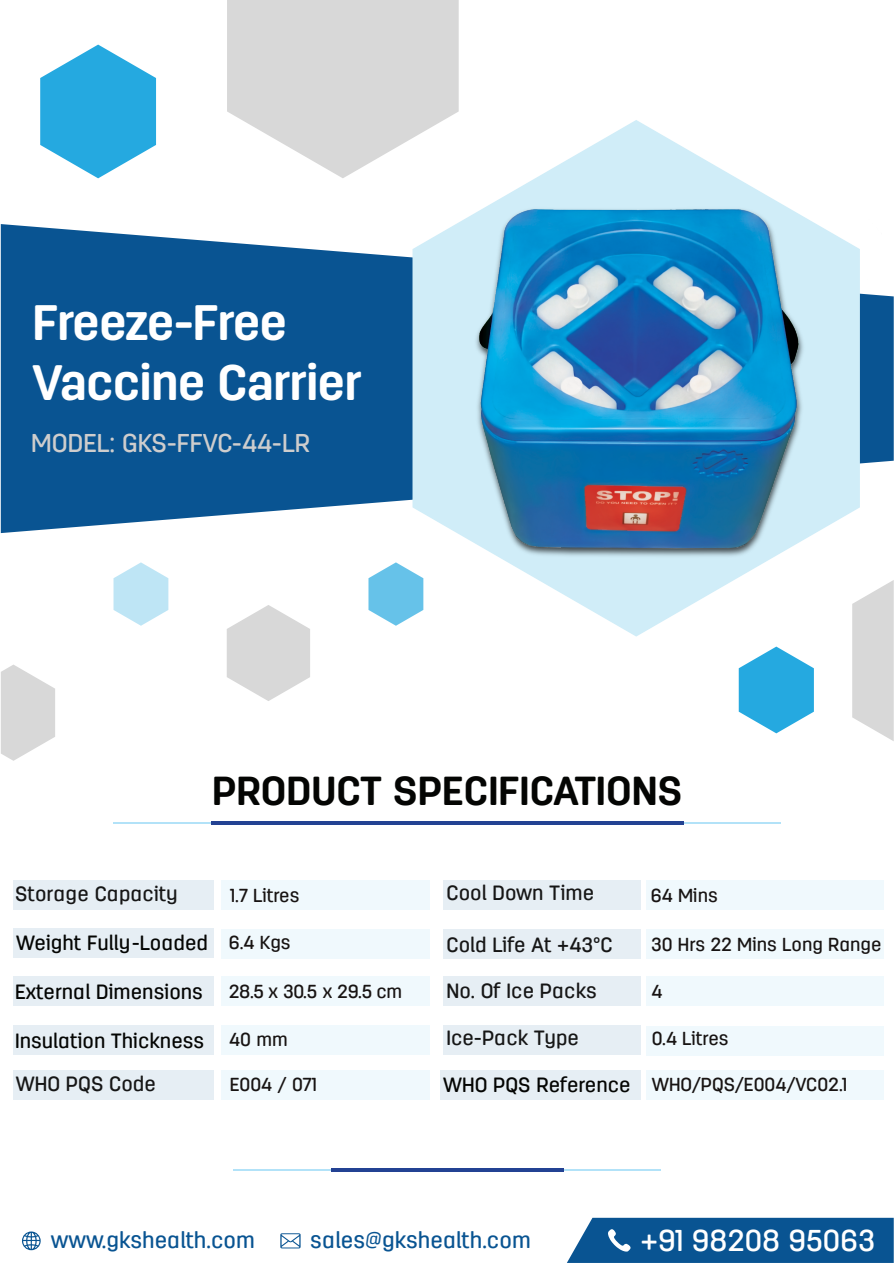
<style>
.page{position:relative;width:895px;height:1263px;background:#fff}
.page>*{position:absolute;margin:0;border:0;box-sizing:border-box;transform-origin:0 0}
.t1{font:700 49.8px/60.6px "Antartida RD Essential W00";letter-spacing:-.02em;color:#fff}
.t2{font:700 40.5px "Antartida RD Essential W00";color:#040503}
.t3{font:500 30px "Antartida Rnd W04";color:#fff}
.t4{font:500 25.65px "Antartida Rnd W04";color:#cecdcd}
.t5{font:500 22.5px "Antartida Rnd W04";color:#095492}
.t6{font:500 20.55px "Antartida Rnd W04";color:#161616}
.t7{font:500 20.55px "Antartida Rnd W04";color:#040503}
.t8{font:500 18.75px "Antartida Rnd W04";color:#181413}
</style>
<div class="page">
<svg style="left:227px;top:0;width:232px;height:178px;background:#ddd"></svg>
<svg style="left:852px;top:580px;width:42px;height:161px;background:#dcdcdc"></svg>
<svg style="left:40px;top:45px;width:116px;height:133px"></svg>
<svg style="left:739px;top:647px;width:75px;height:86px"></svg>
<svg style="left:227px;top:605px;width:83px;height:96px"></svg>
<svg style="left:1px;top:665px;width:54px;height:96px"></svg>
<svg style="left:368px;top:562px;width:44px;height:64px"></svg>
<svg style="left:114px;top:562px;width:54px;height:64px"></svg>
<svg style="left:567px;top:1218px;width:327px;height:45px;background:#165d97"></svg>
<svg style="left:22px;top:1231px;width:19px;height:19px"></svg>
<svg style="left:280px;top:1233px;width:21px;height:15px"></svg>
<hr style="left:234px;top:1169px;width:427px;height:2px;background:#b2e2f8">
<hr style="left:331px;top:1168px;width:232px;height:3px;background:#234293">
<div style="left:647px;top:1026px;width:237px;height:29px;background:#f0f9fd"></div>
<div style="left:443px;top:1025px;width:197px;height:29px;background:#e6eef4"></div>
<div style="left:647px;top:976px;width:237px;height:30px;background:#f0f9fd"></div>
<div style="left:443px;top:976px;width:197px;height:30px;background:#e6eef4"></div>
<div style="left:647px;top:929px;width:237px;height:30px;background:#f0f9fd"></div>
<div style="left:443px;top:929px;width:197px;height:30px;background:#e6eef4"></div>
<div style="left:647px;top:880px;width:237px;height:30px;background:#f0f9fd"></div>
<div style="left:443px;top:880px;width:197px;height:30px;background:#e6eef4"></div>
<div style="left:647px;top:1070px;width:237px;height:30px;background:#f0f9fd"></div>
<div style="left:440px;top:1070px;width:200px;height:30px;background:#e6eef4"></div>
<div style="left:221px;top:1025px;width:208px;height:29px;background:#f0f9fd"></div>
<div style="left:13px;top:1025px;width:200px;height:29px;background:#e6eef4"></div>
<div style="left:221px;top:976px;width:208px;height:30px;background:#f0f9fd"></div>
<div style="left:13px;top:976px;width:200px;height:30px;background:#e6eef4"></div>
<div style="left:221px;top:929px;width:208px;height:30px;background:#f0f9fd"></div>
<div style="left:13px;top:928px;width:200px;height:30px;background:#e6eef4"></div>
<div style="left:221px;top:880px;width:208px;height:30px;background:#f0f9fd"></div>
<div style="left:13px;top:880px;width:200px;height:30px;background:#e6eef4"></div>
<hr style="left:114px;top:822px;width:667px;height:1px;background:#b2e2f8">
<hr style="left:211px;top:821px;width:472px;height:3px;background:#234293">
<svg style="left:1px;top:224px;width:893px;height:309px;background:#25679e"></svg>
<svg style="left:412px;top:120px;width:448px;height:517px"></svg>
<img style="left:452px;top:196px;width:431px;height:438px">
<div style="left:221px;top:1070px;width:208px;height:30px;background:#f0f9fd"></div>
<div style="left:13px;top:1070px;width:200px;height:30px;background:#e6eef4"></div>
<h1 class="t1" style="left:32px;top:291px;width:331px">Freeze-Free<br>Vaccine Carrier</h1>
<h3 class="t4" style="left:31px;top:433px;width:281px">MODEL: GKS-FFVC-44-LR</h3>
<h2 class="t2" style="left:212px;top:768px;width:472px">PRODUCT SPECIFICATIONS</h2>
<p class="t6" style="left:15px;top:885px;width:164px">Storage Capacity</p>
<p class="t8" style="left:230px;top:888px;width:71px">1.7 Litres</p>
<p class="t6" style="left:446px;top:885px;width:149px">Cool Down Time</p>
<p class="t8" style="left:651px;top:888px;width:68px">64 Mins</p>
<p class="t7" style="left:16px;top:934px;width:193px">Weight Fully-Loaded</p>
<p class="t8" style="left:229px;top:935px;width:63px">6.4 Kgs</p>
<p class="t6" style="left:446px;top:936px;width:168px">Cold Life At +43°C</p>
<p class="t8" style="left:651px;top:937px;width:232px">30 Hrs 22 Mins Long Range</p>
<p class="t7" style="left:15px;top:983px;width:189px">External Dimensions</p>
<p class="t8" style="left:229px;top:984px;width:175px">28.5 x 30.5 x 29.5 cm</p>
<p class="t6" style="left:446px;top:983px;width:152px">No. Of Ice Packs</p>
<p class="t8" style="left:651px;top:984px;width:12px">4</p>
<p class="t7" style="left:15px;top:1032px;width:191px">Insulation Thickness</p>
<p class="t8" style="left:229px;top:1032px;width:60px">40 mm</p>
<p class="t6" style="left:446px;top:1030px;width:134px">Ice-Pack Type</p>
<p class="t8" style="left:652px;top:1031px;width:78px">0.4 Litres</p>
<p class="t6" style="left:16px;top:1075px;width:142px">WHO PQS Code</p>
<p class="t8" style="left:230px;top:1077px;width:89px">E004 / 071</p>
<p class="t7" style="left:443px;top:1077px;width:189px">WHO PQS Reference</p>
<p class="t8" style="left:652px;top:1077px;width:197px">WHO/PQS/E004/VC02.1</p>
<p class="t5" style="left:51px;top:1231px;width:206px">www.gkshealth.com</p>
<p class="t5" style="left:310px;top:1231px;width:222px">sales@gkshealth.com</p>
<h3 class="t3" style="left:640px;top:1228px;width:236px">+91 98208 95063</h3>
</div>
